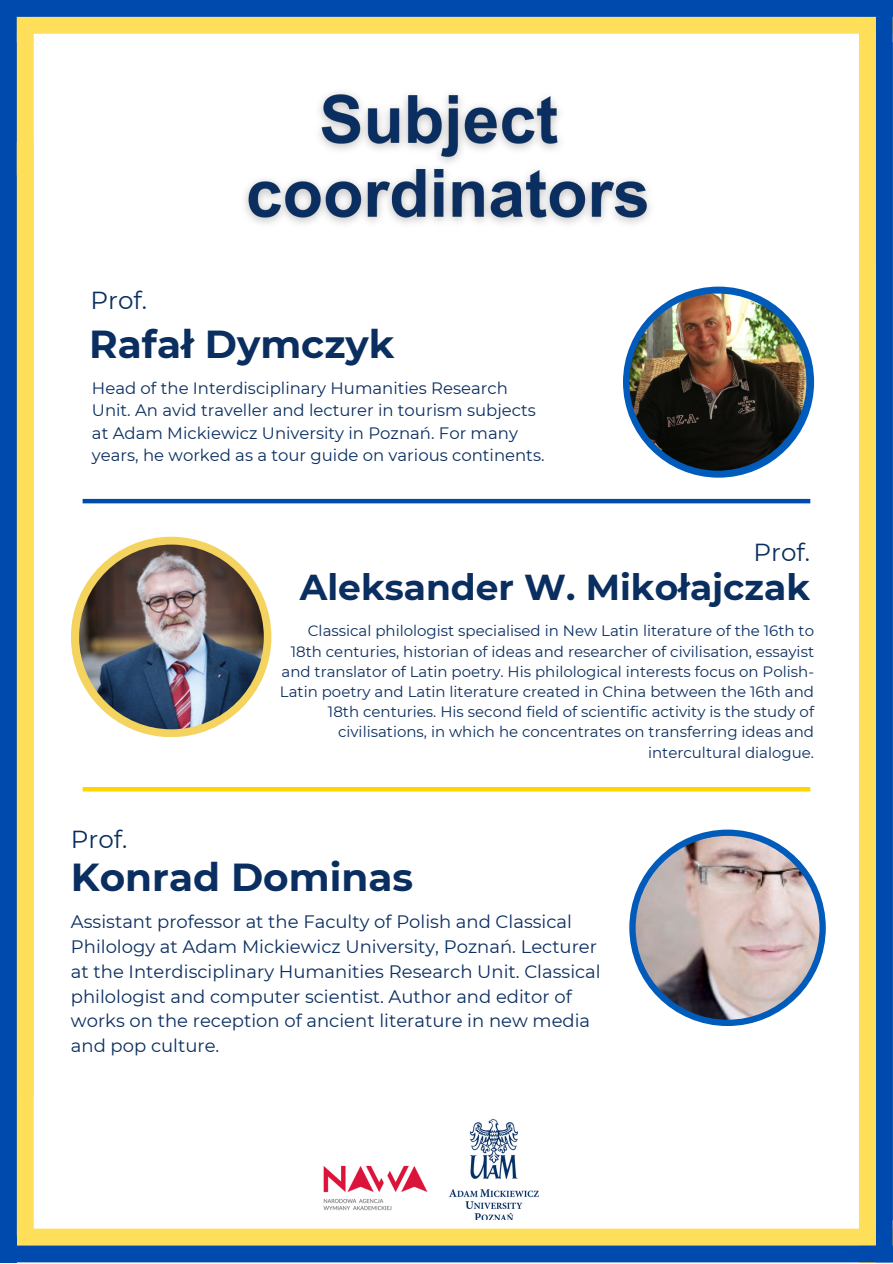
<style>
.page{position:relative;width:893px;height:1264px;background:#fff}
.page>*{position:absolute;margin:0;border:0;box-sizing:border-box;transform-origin:0 0}
.t1{font:700 39px "Montserrat";color:#0a2e60}
.t2{font:700 36px "Montserrat";color:#0a2e60}
.t3{font:24.6px "Montserrat";color:#0a2e60}
.t4{font:18px/24.8px "Montserrat";color:#0a2e60}
.t5{font:16.5px/22.5px "Montserrat";color:#0a2e60}
.t6{font:15px/20.2px "Montserrat";color:#0a2e60;text-align:right}
</style>
<div class="page">
<div style="left:0;top:17px;width:892px;height:17px;background:#ffde59"></div>
<div style="left:0;top:0;width:17px;height:1220px;background:#004aad"></div>
<div style="left:0;top:1228px;width:892px;height:17px;background:#ffde59"></div>
<div style="left:875px;top:0;width:17px;height:1220px;background:#004aad"></div>
<div style="left:875px;top:42px;width:17px;height:1220px;background:#004aad"></div>
<div style="left:17px;top:0;width:17px;height:1094px;background:#ffde59"></div>
<div style="left:0;top:175px;width:17px;height:1087px;background:#004aad"></div>
<div style="left:623px;top:286px;width:191px;height:191px;background:#005bbb;border-radius:50%"></div>
<div style="left:858px;top:0;width:17px;height:1220px;background:#ffde59"></div>
<img style="left:449px;top:1119px;width:90px;height:100px">
<img style="left:323px;top:1165px;width:105px;height:46px">
<div style="left:0;top:0;width:892px;height:17px;background:#004aad"></div>
<div style="left:858px;top:261px;width:17px;height:1001px;background:#ffde59"></div>
<div style="left:0;top:1245px;width:892px;height:17px;background:#004aad"></div>
<div style="left:17px;top:142px;width:17px;height:1094px;background:#ffde59"></div>
<img style="left:629px;top:293px;width:177px;height:177px;border-radius:50%">
<hr style="left:83px;top:499px;width:727px;height:4px;background:#004aad">
<div style="left:71px;top:536px;width:200px;height:201px;background:#f4d35f;border-radius:50%"></div>
<img style="left:79px;top:544px;width:185px;height:185px;border-radius:50%">
<hr style="left:83px;top:787px;width:727px;height:4px;background:#ffd500">
<svg style="left:629px;top:829px;width:196px;height:197px;background:#1265bd"></svg>
<img style="left:635px;top:835px;width:184px;height:184px;border-radius:50%">
<img style="left:244px;top:92px;width:406px;height:132px">
<p class="t3" style="left:91px;top:285px;width:58px">Prof.</p>
<p class="t1" style="left:89px;top:320px;width:307px">Rafał Dymczyk</p>
<p class="t5" style="left:92px;top:376px;width:454px">Head of the Interdisciplinary Humanities Research Unit. An avid traveller and lecturer in tourism subjects at Adam Mickiewicz University in Poznań. For many years, he worked as a tour guide on various continents.</p>
<p class="t3" style="left:753px;top:537px;width:58px">Prof.</p>
<p class="t2" style="left:300px;top:565px;width:511px">Aleksander W. Mikołajczak</p>
<p class="t6" style="left:280px;top:620px;width:535px">Classical philologist specialised in New Latin literature of the 16th to 18th centuries, historian of ideas and researcher of civilisation, essayist and translator of Latin poetry. His philological interests focus on Polish-Latin poetry and Latin literature created in China between the 16th and 18th centuries. His second field of scientific activity is the study of civilisations, in which he concentrates on transferring ideas and intercultural dialogue.</p>
<p class="t3" style="left:71px;top:823px;width:58px">Prof.</p>
<p class="t1" style="left:71px;top:852px;width:343px">Konrad Dominas</p>
<p class="t4" style="left:71px;top:909px;width:531px">Assistant professor at the Faculty of Polish and Classical Philology at Adam Mickiewicz University, Poznań. Lecturer at the Interdisciplinary Humanities Research Unit. Classical philologist and computer scientist. Author and editor of works on the reception of ancient literature in new media and pop culture.</p>
</div>
